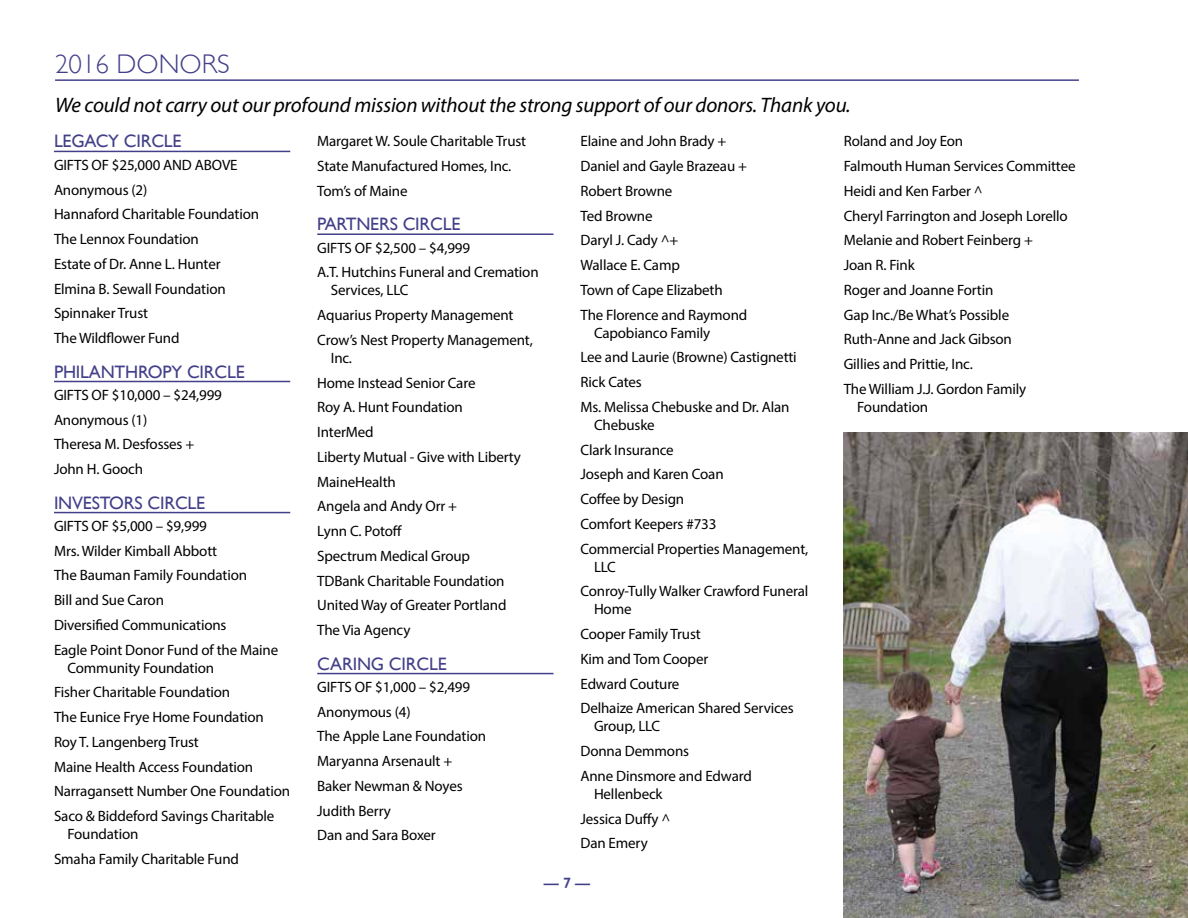
<style>
.page{position:relative;width:1188px;height:918px;background:#fff}
.page>*{position:absolute;margin:0;border:0;box-sizing:border-box;transform-origin:0 0}
.t1{font:300 27px "Gill Sans";color:#434089}
.t2{font:italic 21px "Myriad Pro";letter-spacing:-.01em;color:#000}
.t3{font:18px "Gill Sans";letter-spacing:-.01em;color:#434089}
.t4{font:15px/24.8px "Myriad Pro";letter-spacing:-.01em;color:#000}
.t5{font:600 15px "Gill Sans";color:#434089}
</style>
<div class="page">
<hr style="left:54px;top:151px;width:236px;height:1px;background:#434089">
<hr style="left:54px;top:381px;width:236px;height:1px;background:#434089">
<hr style="left:54px;top:512px;width:236px;height:1px;background:#434089">
<hr style="left:317px;top:233px;width:237px;height:2px;background:#434089">
<hr style="left:317px;top:673px;width:237px;height:1px;background:#434089">
<hr style="left:55px;top:79px;width:1024px;height:2px;background:#434089">
<img style="left:844px;top:432px;width:344px;height:486px">
<h1 class="t1" style="left:55px;top:43px;width:101px">2016 DONORS</h1>
<h2 class="t2" style="left:55px;top:92px;width:797px">We could not carry out our profound mission without the strong support of our donors. Thank you.</h2>
<p class="t3" style="left:54px;top:131px;width:119px">LEGACY CIRCLE</p>
<p class="t4" style="left:54px;top:152px;width:207px">GIFTS OF $25,000 AND ABOVE<br>Anonymous (2)<br>Hannaford Charitable Foundation<br>The Lennox Foundation<br>Estate of Dr. Anne L. Hunter<br>Elmina B. Sewall Foundation<br>Spinnaker Trust<br>The Wildflower Fund</p>
<p class="t3" style="left:54px;top:361px;width:183px">PHILANTHROPY CIRCLE</p>
<p class="t4" style="left:54px;top:382px;width:169px">GIFTS OF $10,000 – $24,999<br>Anonymous (1)<br>Theresa M. Desfosses +<br>John H. Gooch</p>
<p class="t3" style="left:54px;top:492px;width:143px">INVESTO RS CIRCLE</p>
<p class="t4" style="left:54px;top:513px;width:226px">GIFTS OF $5,000 – $9,999<br>Mrs. Wilder Kimball Abbott<br>The Bauman Family Foundation<br>Bill and Sue Caron<br>Diversified Communications<br>Eagle Point Donor Fund of the Maine</p>
<p class="t4" style="left:54px;top:655px;width:238px;text-indent:14px">Community Foundation<br>Fisher Charitable Foundation<br>The Eunice Frye Home Foundation<br>Roy T. Langenberg Trust<br>Maine Health Access Foundation<br>Narragansett Number One Foundation<br>Saco &amp; Biddeford Savings Charitable</p>
<p class="t4" style="left:54px;top:822px;width:187px;text-indent:14px">Foundation<br>Smaha Family Charitable Fund</p>
<p class="t4" style="left:317px;top:129px;width:211px">Margaret W. Soule Charitable Trust<br>State Manufactured Homes, Inc.<br>Tom’s of Maine</p>
<p class="t3" style="left:317px;top:214px;width:135px">PARTNERS CIRCLE</p>
<p class="t4" style="left:317px;top:235px;width:223px">GIFTS OF $2,500 – $4,999<br>A.T. Hutchins Funeral and Cremation</p>
<p class="t4" style="left:317px;top:278px;width:217px;text-indent:14px">Services, LLC<br>Aquarius Property Management<br>Crow’s Nest Property Management,</p>
<p class="t4" style="left:317px;top:345px;width:205px;text-indent:14px">Inc.<br>Home Instead Senior Care<br>Roy A. Hunt Foundation<br>InterMed<br>Liberty Mutual - Give with Liberty<br>MaineHealth<br>Angela and Andy Orr +<br>Lynn C. Potoff<br>Spectrum Medical Group<br>TDBank Charitable Foundation<br>United Way of Greater Portland<br>The Via Agency</p>
<p class="t3" style="left:317px;top:653px;width:121px">CARING CIRCLE</p>
<p class="t4" style="left:317px;top:674px;width:170px">GIFTS OF $1,000 – $2,499<br>Anonymous (4)<br>The Apple Lane Foundation<br>Maryanna Arsenault +<br>Baker Newman &amp; Noyes<br>Judith Berry<br>Dan and Sara Boxer</p>
<p class="t4" style="left:580px;top:129px;width:168px">Elaine and John Brady +<br>Daniel and Gayle Brazeau +<br>Robert Browne<br>Ted Browne<br>Daryl J. Cady ^+<br>Wallace E. Camp<br>Town of Cape Elizabeth<br>The Florence and Raymond</p>
<p class="t4" style="left:580px;top:320px;width:218px;text-indent:14px">Capobianco Family<br>Lee and Laurie (Browne) Castignetti<br>Rick Cates<br>Ms. Melissa Chebuske and Dr. Alan</p>
<p class="t4" style="left:580px;top:412px;width:229px;text-indent:14px">Chebuske<br>Clark Insurance<br>Joseph and Karen Coan<br>Coffee by Design<br>Comfort Keepers #733<br>Commercial Properties Management,</p>
<p class="t4" style="left:580px;top:554px;width:229px;text-indent:14px">LLC<br>Conroy-Tully Walker Crawford Funeral</p>
<p class="t4" style="left:580px;top:597px;width:215px;text-indent:14px">Home<br>Cooper Family Trust<br>Kim and Tom Cooper<br>Edward Couture<br>Delhaize American Shared Services</p>
<p class="t4" style="left:580px;top:714px;width:173px;text-indent:14px">Group, LLC<br>Donna Demmons<br>Anne Dinsmore and Edward</p>
<p class="t4" style="left:580px;top:781px;width:91px;text-indent:14px">Hellenbeck<br>Jessica Duffy ^<br>Dan Emery</p>
<p class="t5" style="left:544px;top:874px;width:48px">— 7 —</p>
<p class="t4" style="left:844px;top:129px;width:233px">Roland and Joy Eon<br>Falmouth Human Services Committee<br>Heidi and Ken Farber ^<br>Cheryl Farrington and Joseph Lorello<br>Melanie and Robert Feinberg +<br>Joan R. Fink<br>Roger and Joanne Fortin<br>Gap Inc./Be What’s Possible<br>Ruth-Anne and Jack Gibson<br>Gillies and Prittie, Inc.<br>The William J.J. Gordon Family</p>
<p class="t4" style="left:857px;top:394px;width:72px">Foundation</p>
</div>
